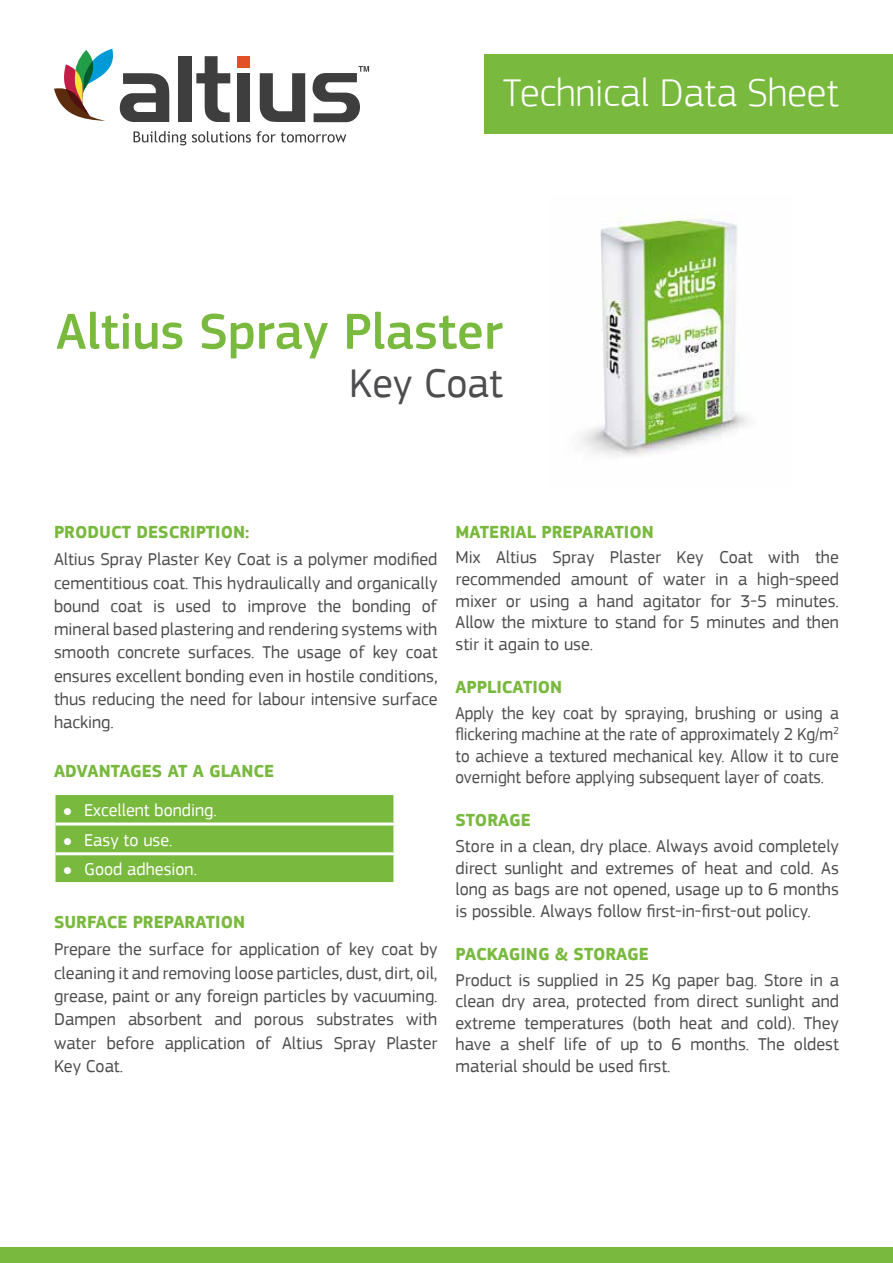
<style>
.page{position:relative;width:893px;height:1263px;background:#fff}
.page>*{position:absolute;margin:0;border:0;box-sizing:border-box;transform-origin:0 0}
.t1{font:500 52.5px "PF Square Sans Pro";color:#79b93e}
.t2{font:42px "PF Square Sans Pro";color:#4d4d4f}
.t3{font:300 40.5px "PF Square Sans Pro";color:#fff}
.t4{font:18px/23.2px "PF Square Sans Pro";color:#4d4d4f;text-align:justify}
.t5{font:18px/21.6px "PF Square Sans Pro";color:#4d4d4f;text-align:justify;scale:.95 1}
.t6{font:700 18px "PF Square Sans Pro";color:#79b93e}
.t7{font:18px "PF Square Sans Pro";color:#fff}
.s1{color:#fff}
</style>
<div class="page">
<div style="left:0;top:1247px;width:893px;height:16px;background:#79b93e"></div>
<div style="left:56px;top:795px;width:337px;height:87px;background:#79b93e"></div>
<hr style="left:56px;top:822px;width:340px;height:3px;background:#fff">
<hr style="left:56px;top:852px;width:340px;height:3px;background:#fff">
<div style="left:179px;top:56px;width:13px;height:66px;background:#3e3e3e"></div>
<svg style="left:196px;top:56px;width:34px;height:66px"></svg>
<div style="left:237px;top:73px;width:13px;height:49px;background:#3e3e3e"></div>
<svg style="left:260px;top:73px;width:45px;height:49px"></svg>
<svg style="left:134px;top:131px;width:52px;height:14px"></svg>
<svg style="left:192px;top:131px;width:154px;height:11px"></svg>
<svg style="left:54px;top:49px;width:115px;height:73px"></svg>
<div style="left:237px;top:56px;width:13px;height:12px;background:#e25125"></div>
<svg style="left:313px;top:66px;width:56px;height:56px"></svg>
<div style="left:485px;top:54px;width:408px;height:79px;background:#79b93e"></div>
<img style="left:582px;top:212px;width:166px;height:244px">
<h3 class="t3" style="left:503px;top:69px;width:338px">Technical Data Sheet</h3>
<h1 class="t1" style="left:56px;top:301px;width:448px">Altius Spray Plaster</h1>
<h2 class="t2" style="left:349px;top:358px;width:155px">Key Coat</h2>
<p class="t6" style="left:54px;top:521px;width:197px">PRODUCT DESCRIPTION:</p>
<p class="t4" style="left:54px;top:548px;width:385px">Altius Spray Plaster Key Coat is a polymer modified cementitious coat. This hydraulically and organically bound coat is used to improve the bonding of mineral based plastering and rendering systems with smooth concrete surfaces. The usage of key coat ensures excellent bonding even in hostile conditions, thus reducing the need for labour intensive surface hacking.</p>
<p class="t6" style="left:54px;top:760px;width:222px">ADVANTAGES AT A GLANCE</p>
<p class="t7" style="left:63px;top:799px;width:155px">● Excellent bonding.</p>
<p class="t7" style="left:63px;top:829px;width:111px">● Easy to use.</p>
<p class="t7" style="left:63px;top:859px;width:135px">● Good adhesion.</p>
<p class="t6" style="left:54px;top:911px;width:193px">SURFACE PREPARATION</p>
<p class="t4" style="left:54px;top:938px;width:385px">Prepare the surface for application of key coat by cleaning it and removing loose particles, dust, dirt, oil, grease, paint or any foreign particles by vacuuming.<br>Dampen absorbent and porous substrates with water before application of Altius Spray Plaster Key Coat.<span class="s1">l</span></p>
<p class="t6" style="left:455px;top:521px;width:200px">MATERIAL PREPARATION</p>
<p class="t4" style="left:455px;top:547px;width:385px;line-height:21.6px">Mix Altius Spray Plaster Key Coat with the recommended amount of water in a high-speed mixer or using a hand agitator for 3-5 minutes.<br>Allow the mixture to stand for 5 minutes and then stir it again to use.</p>
<p class="t6" style="left:455px;top:676px;width:108px">APPLICATION</p>
<p class="t5" style="left:455px;top:702px;width:405px">Apply the key coat by spraying, brushing or using a flickering machine at the rate of approximately 2 Kg/m<sup>2 </sup>to achieve a textured mechanical key. Allow it to cure overnight before applying subsequent layer of coats.</p>
<p class="t6" style="left:455px;top:809px;width:77px">STORAGE</p>
<p class="t4" style="left:455px;top:835px;width:385px;line-height:21.6px">Store in a clean, dry place. Always avoid completely direct sunlight and extremes of heat and cold. As long as bags are not opened, usage up to 6 months is possible. Always follow first-in-first-out policy.</p>
<p class="t6" style="left:455px;top:943px;width:195px">PACKAGING &amp; STORAGE</p>
<p class="t4" style="left:455px;top:969px;width:385px;line-height:21.6px">Product is supplied in 25 Kg paper bag. Store in a clean dry area, protected from direct sunlight and extreme temperatures (both heat and cold). They have a shelf life of up to 6 months. The oldest material should be used first.</p>
</div>
